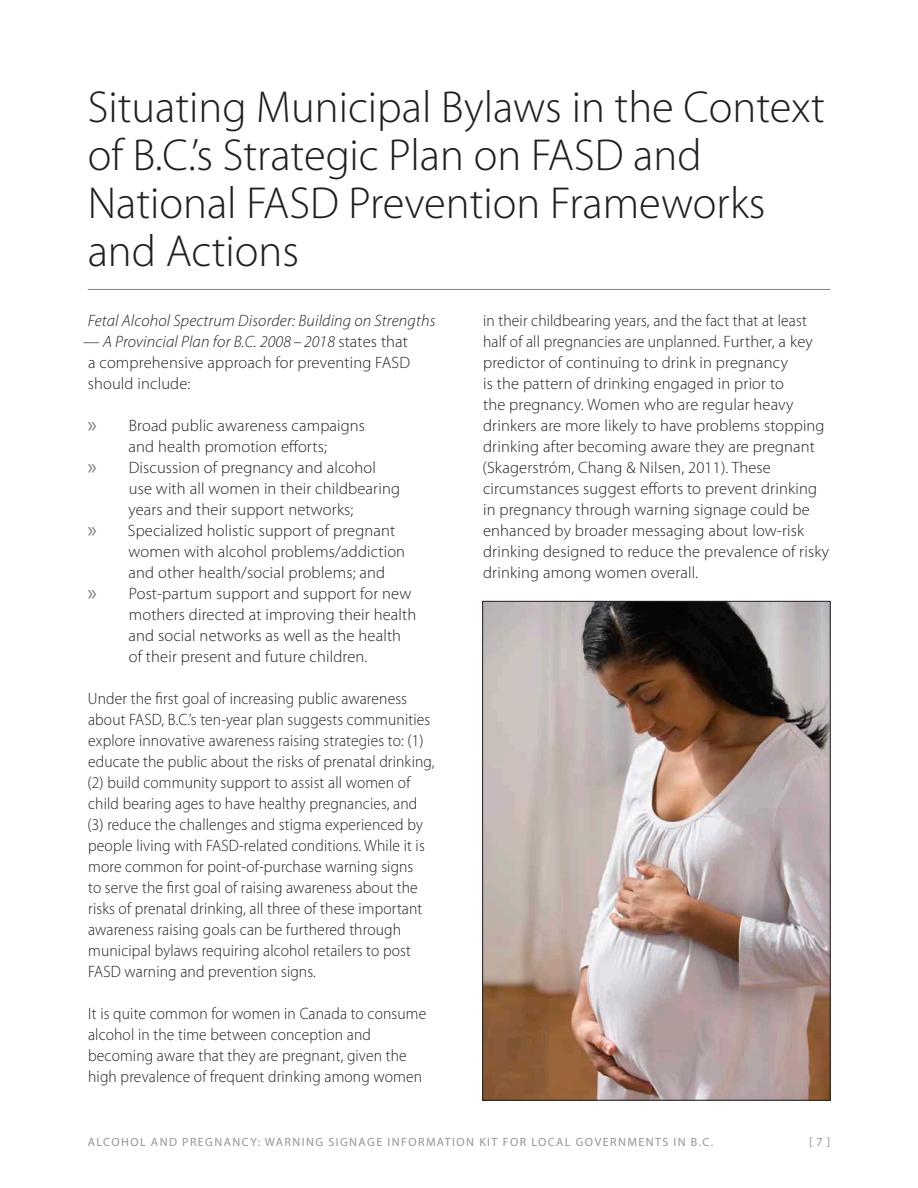
<style>
.page{position:relative;width:918px;height:1188px;background:#fff}
.page>*{position:absolute;margin:0;border:0;box-sizing:border-box;transform-origin:0 0}
.t1{font:300 45px/48px "Myriad Pro";color:#231f20}
.t2{font:300 16.5px/21px "Myriad Pro";letter-spacing:.01em;color:#231f20;scale:.94 1}
.t3{font:300 16.5px/21px "Myriad Pro";letter-spacing:.01em;color:#231f20}
.t4{font:italic 300 16.5px "Myriad Pro";letter-spacing:.01em;color:#231f20}
.t5{font:12px "Myriad Pro";letter-spacing:.12em;color:#939598}
.s1{font-style:italic}
.s2{font-weight:400;font-size:22.65px;color:#808285}
</style>
<div class="page">
<img style="left:484px;top:603px;width:345px;height:496px">
<hr style="left:88px;top:289px;width:742px;height:1px;background:#808285">
<p class="t1" style="left:88px;top:83px;width:739px">Situating Municipal Bylaws in the Context of B.C.’s Strategic Plan on FASD and<br>National FASD Prevention Frameworks and Actions</p>
<p class="t4" style="left:88px;top:312px;width:349px">Fetal Alcohol Spectrum Disorder: Building on Strengths</p>
<p class="t3" style="left:83px;top:331px;width:328px"><span class="s1">— A Provincial Plan for B.C. 2008 – 2018</span> states that a comprehensive approach for preventing FASD should include:</p>
<p class="t3" style="left:88px;top:415px;width:279px;text-align:center"><span class="s2">»</span> Broad public awareness campaigns and health promotion efforts;</p>
<p class="t3" style="left:128px;top:457px;width:273px;text-indent:-41px"><span class="s2">»</span> Discussion of pregnancy and alcohol use with all women in their childbearing years and their support networks;</p>
<p class="t3" style="left:129px;top:520px;width:278px;text-indent:-41px"><span class="s2">»</span> Specialized holistic support of pregnant women with alcohol problems/addiction and other health/social problems; and</p>
<p class="t3" style="left:129px;top:583px;width:289px;text-indent:-41px"><span class="s2">»</span> Post-partum support and support for new mothers directed at improving their health and social networks as well as the health of their present and future children.</p>
<p class="t2" style="left:88px;top:688px;width:371px">Under the first goal of increasing public awareness about FASD, B.C.’s ten-year plan suggests communities explore innovative awareness raising strategies to: (1) educate the public about the risks of prenatal drinking, (2) build community support to assist all women of child bearing ages to have healthy pregnancies, and (3) reduce the challenges and stigma experienced by people living with FASD-related conditions. While it is more common for point-of-purchase warning signs<br>to serve the first goal of raising awareness about the risks of prenatal drinking, all three of these important awareness raising goals can be furthered through municipal bylaws requiring alcohol retailers to post FASD warning and prevention signs.</p>
<p class="t2" style="left:88px;top:1003px;width:361px">It is quite common for women in Canada to consume alcohol in the time between conception and becoming aware that they are pregnant, given the high prevalence of frequent drinking among women</p>
<p class="t2" style="left:482px;top:310px;width:370px">in their childbearing years, and the fact that at least half of all pregnancies are unplanned. Further, a key predictor of continuing to drink in pregnancy<br>is the pattern of drinking engaged in prior to<br>the pregnancy. Women who are regular heavy drinkers are more likely to have problems stopping drinking after becoming aware they are pregnant (Skagerstróm, Chang &amp; Nilsen, 2011). These circumstances suggest efforts to prevent drinking in pregnancy through warning signage could be enhanced by broader messaging about low-risk drinking designed to reduce the prevalence of risky drinking among women overall.</p>
<p class="t5" style="left:88px;top:1135px;width:627px">ALCOHOL AND PREGNANCY: WARNING SIGNAGE INFORMATION KIT FOR LOCAL GOVERNMENTS IN B.C.</p>
<p class="t5" style="left:809px;top:1135px;width:23px">[7]</p>
</div>
